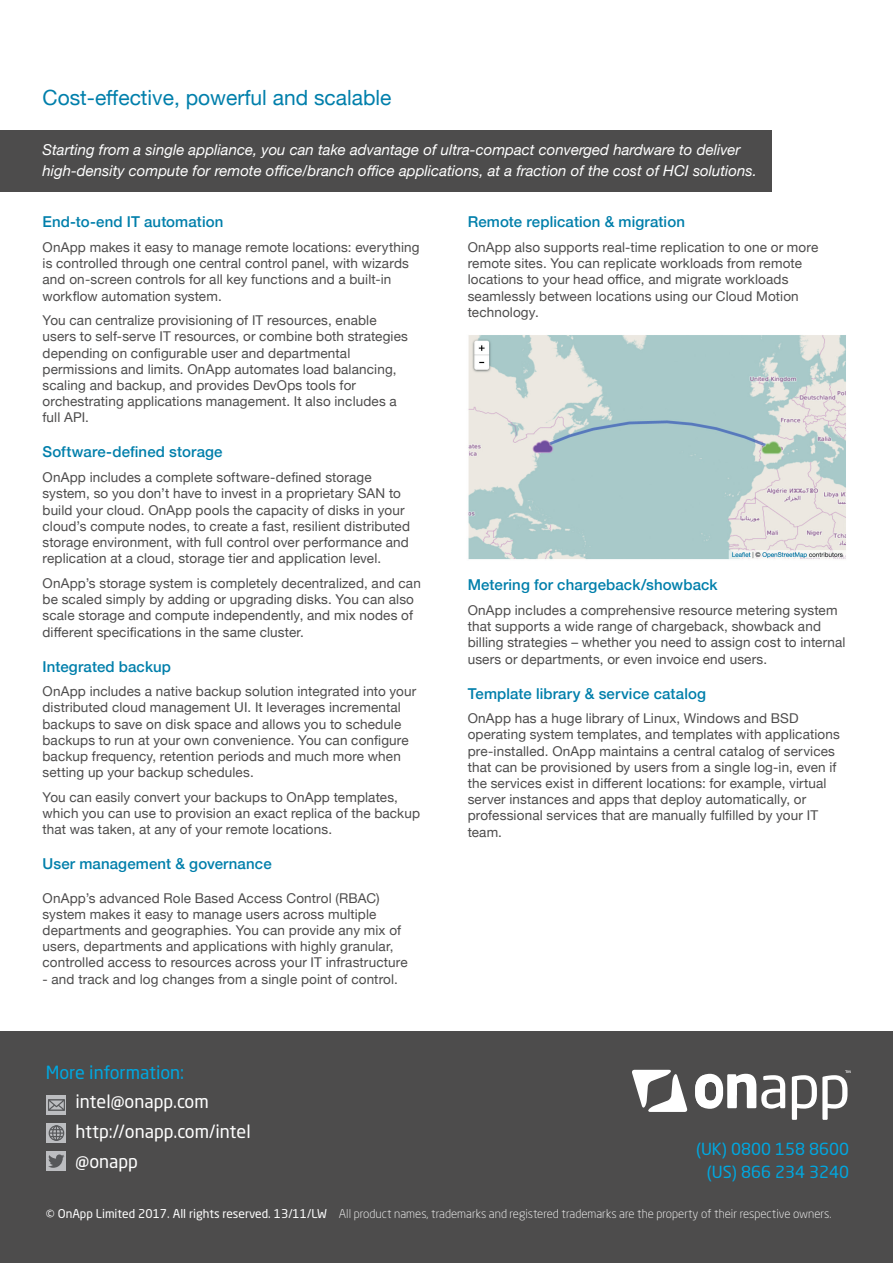
<style>
.page{position:relative;width:893px;height:1263px;background:#fff}
.page>*{position:absolute;margin:0;border:0;box-sizing:border-box;transform-origin:0 0}
.page_title{font:21px "Helvetica Neue";color:#007fab}
.t1{font:18px/30px "Neo Sans Std";color:#fff}
.t2{font:18px "Neo Sans Std";color:#00a8e1}
.t3{font:16.5px/22.5px "Neo Sans Std";color:#00a8e1;text-align:right}
.intro{font:italic 15px/21px "Helvetica Neue";color:#fff}
.Sub_sub_header{font:500 15px "Helvetica Neue";letter-spacing:.01em;color:#007fab}
.copy{font:13.5px/16.2px "Helvetica Neue";letter-spacing:.01em;color:#4d4c4c}
.Sub_sub_header-2{font:13.5px/16.2px "Helvetica Neue";letter-spacing:.01em;color:#4d4c4c}
.t4{font:300 12px "Neo Sans Std";color:#fff}
.s1{font-weight:400}
</style>
<div class="page">
<div style="left:0;top:130px;width:771px;height:61px;background:#4d4c4c"></div>
<div style="left:0;top:1032px;width:893px;height:231px;background:#4d4c4c"></div>
<div style="left:46px;top:1095px;width:20px;height:20px;background:#bcbdc0"></div>
<svg style="left:48px;top:1099px;width:17px;height:12px"></svg>
<div style="left:46px;top:1151px;width:20px;height:20px;background:#bcbdc0"></div>
<svg style="left:48px;top:1154px;width:16px;height:14px"></svg>
<div style="left:46px;top:1123px;width:20px;height:20px;background:#bcbdc0"></div>
<div style="left:49px;top:1125px;width:15px;height:16px;border:1px solid #57585a;border-radius:50%"></div>
<svg style="left:49px;top:1126px;width:15px;height:14px"></svg>
<div style="left:52px;top:1125px;width:9px;height:16px;border:1px solid #57585a;border-radius:50%"></div>
<svg style="left:792px;top:1070px;width:58px;height:50px"></svg>
<svg style="left:695px;top:1074px;width:90px;height:35px"></svg>
<svg style="left:632px;top:1070px;width:55px;height:42px"></svg>
<img style="left:468px;top:335px;width:378px;height:225px">
<p class="page_title" style="left:43px;top:82px;width:350px">Cost-effective, powerful and scalable</p>
<p class="intro" style="left:43px;top:140px;width:716px">Starting from a single appliance, you can take advantage of ultra-compact converged hardware to deliver high-density compute for remote office/branch office applications, at a fraction of the cost of HCI solutions.</p>
<p class="Sub_sub_header" style="left:43px;top:210px;width:182px">End-to-end IT automation</p>
<p class="copy" style="left:43px;top:240px;width:379px">OnApp makes it easy to manage remote locations: everything is controlled through one central control panel, with wizards and on-screen controls for all key functions and a built-in workflow automation system.</p>
<p class="copy" style="left:43px;top:313px;width:367px">You can centralize provisioning of IT resources, enable users to self-serve IT resources, or combine both strategies depending on configurable user and departmental permissions and limits. OnApp automates load balancing, scaling and backup, and provides DevOps tools for orchestrating applications management. It also includes a full API.</p>
<p class="Sub_sub_header" style="left:43px;top:440px;width:182px">Software-defined storage</p>
<p class="copy" style="left:43px;top:470px;width:369px">OnApp includes a complete software-defined storage system, so you don’t have to invest in a proprietary SAN to build your cloud. OnApp pools the capacity of disks in your cloud’s compute nodes, to create a fast, resilient distributed storage environment, with full control over performance and replication at a cloud, storage tier and application level.</p>
<p class="copy" style="left:43px;top:576px;width:380px">OnApp’s storage system is completely decentralized, and can be scaled simply by adding or upgrading disks. You can also scale storage and compute independently, and mix nodes of different specifications in the same cluster.</p>
<p class="Sub_sub_header" style="left:43px;top:654px;width:130px">Integrated backup</p>
<p class="copy" style="left:43px;top:684px;width:375px">OnApp includes a native backup solution integrated into your distributed cloud management UI. It leverages incremental backups to save on disk space and allows you to schedule backups to run at your own convenience. You can configure backup frequency, retention periods and much more when setting up your backup schedules.</p>
<p class="copy" style="left:43px;top:790px;width:379px">You can easily convert your backups to OnApp templates, which you can use to provision an exact replica of the backup that was taken, at any of your remote locations.</p>
<p class="Sub_sub_header" style="left:43px;top:852px;width:231px">User management &amp; governance</p>
<p class="Sub_sub_header-2" style="left:43px;top:890px;width:367px">OnApp’s advanced Role Based Access Control (RBAC) system makes it easy to manage users across multiple departments and geographies. You can provide any mix of users, departments and applications with highly granular, controlled access to resources across your IT infrastructure</p>
<p class="Sub_sub_header-2" style="left:43px;top:971px;width:357px">- and track and log changes from a single point of control.</p>
<p class="t2" style="left:46px;top:1061px;width:140px">More information:</p>
<p class="Sub_sub_header" style="left:468px;top:210px;width:219px">Remote replication &amp; migration</p>
<p class="copy" style="left:468px;top:240px;width:352px">OnApp also supports real-time replication to one or more remote sites. You can replicate workloads from remote locations to your head office, and migrate workloads seamlessly between locations using our Cloud Motion technology.</p>
<p class="Sub_sub_header" style="left:468px;top:573px;width:251px">Metering for chargeback/showback</p>
<p class="copy" style="left:468px;top:603px;width:379px">OnApp includes a comprehensive resource metering system that supports a wide range of chargeback, showback and billing strategies – whether you need to assign cost to internal users or departments, or even invoice end users.</p>
<p class="Sub_sub_header" style="left:468px;top:681px;width:240px">Template library &amp; service catalog</p>
<p class="copy" style="left:468px;top:711px;width:374px">OnApp has a huge library of Linux, Windows and BSD operating system templates, and templates with applications pre-installed. OnApp maintains a central catalog of services that can be provisioned by users from a single log-in, even if the services exist in different locations: for example, virtual server instances and apps that deploy automatically, or professional services that are manually fulfilled by your IT team.</p>
<p class="t1" style="left:76px;top:1086px;width:177px">intel@onapp.com http://onapp.com/intel @onapp</p>
<p class="t4" style="left:46px;top:1206px;width:787px"><span class="s1">© OnApp Limited 2017. All rights reserved. 13/11/LW</span> All product names, trademarks and registered trademarks are the property of their respective owners.</p>
<p class="t3" style="left:696px;top:1138px;width:155px">(UK) 0800 158 8600 (US) 866 234 3240</p>
</div>
